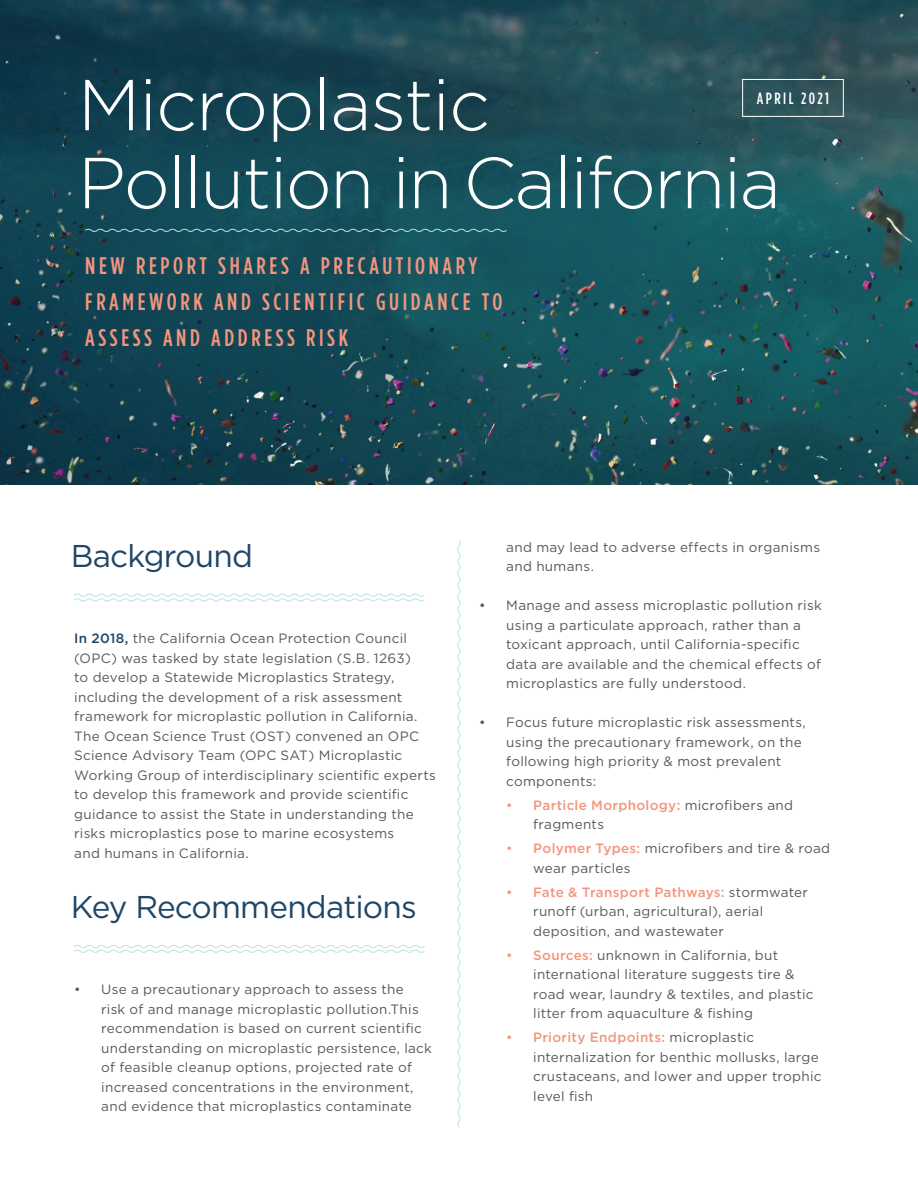
<style>
.page{position:relative;width:918px;height:1188px;background:#fff}
.page>*{position:absolute;margin:0;border:0;box-sizing:border-box;transform-origin:0 0}
.t1{font:300 72px "Gotham HTF";letter-spacing:-.025em;color:#fff}
.t2{font:31.5px "Gotham HTF";letter-spacing:-.025em;color:#1f4666}
.t3{font:500 condensed 24px/36px "Gotham HTF";letter-spacing:.15em;color:#f4957d}
.t4{font:500 condensed 16.35px "Gotham HTF";letter-spacing:.15em;color:#fff}
.t5{font:13.5px/19.5px "Gotham HTF";letter-spacing:.02em;color:#57585a}
.s1{font-weight:500;color:#1f4666}
.s2{color:#f4957d}
.s3{font-weight:500;color:#f4957d}
</style>
<div class="page">
<img style="left:0;top:0;width:918px;height:485px">
<div style="left:742px;top:79px;width:102px;height:38px;border:1px solid #fff"></div>
<svg style="left:84px;top:228px;width:424px;height:5px;background:#376e78"></svg>
<svg style="left:74px;top:593px;width:351px;height:9px"></svg>
<svg style="left:74px;top:945px;width:351px;height:8px"></svg>
<svg style="left:457px;top:540px;width:4px;height:588px"></svg>
<h1 class="t1" style="left:78px;top:66px;width:414px">Microplastic</h1>
<p class="t4" style="left:757px;top:89px;width:74px">APRIL 2021</p>
<h1 class="t1" style="left:78px;top:144px;width:705px">Pollution in California</h1>
<h2 class="t3" style="left:85px;top:247px;width:419px">NEW REPORT SHARES A PRECAUTIONARY<br>FRAMEWORK AND SCIENTIFIC GUIDANCE TO<br>ASSESS AND ADDRESS RISK</h2>
<h2 class="t2" style="left:71px;top:538px;width:184px">Background</h2>
<p class="t5" style="left:74px;top:629px;width:363px"><span class="s1">In 2018,</span> the California Ocean Protection Council (OPC) was tasked by state legislation (S.B. 1263)<br>to develop a Statewide Microplastics Strategy, including the development of a risk assessment framework for microplastic pollution in California.<br>The Ocean Science Trust (OST) convened an OPC Science Advisory Team (OPC SAT) Microplastic Working Group of interdisciplinary scientifc experts to develop this framework and provide scientifc guidance to assist the State in understanding the risks microplastics pose to marine ecosystems<br>and humans in California.</p>
<h2 class="t2" style="left:71px;top:889px;width:347px">Key Recommendations</h2>
<p class="t5" style="left:101px;top:979px;width:332px;text-indent:-27px">• Use a precautionary approach to assess the<br>risk of and manage microplastic pollution.This recommendation is based on current scientifc understanding on microplastic persistence, lack of feasible cleanup options, projected rate of increased concentrations in the environment, and evidence that microplastics contaminate</p>
<p class="t5" style="left:506px;top:537px;width:315px">and may lead to adverse effects in organisms and humans.</p>
<p class="t5" style="left:506px;top:595px;width:317px;text-indent:-27px">• Manage and assess microplastic pollution risk using a particulate approach, rather than a toxicant approach, until California-specifc data are available and the chemical effects of microplastics are fully understood.</p>
<p class="t5" style="left:506px;top:712px;width:301px;text-indent:-27px">• Focus future microplastic risk assessments, using the precautionary framework, on the following high priority &amp; most prevalent components:</p>
<p class="t5" style="left:533px;top:795px;width:262px;text-indent:-27px"><span class="s2">•</span> <span class="s3">Particle Morphology:</span> microfbers and fragments</p>
<p class="t5" style="left:533px;top:838px;width:298px;text-indent:-27px"><span class="s2">•</span> <span class="s3">Polymer Types:</span> microfbers and tire &amp; road wear particles</p>
<p class="t5" style="left:533px;top:882px;width:276px;text-indent:-27px"><span class="s2">•</span> <span class="s3">Fate &amp; Transport Pathways:</span> stormwater runoff (urban, agricultural), aerial deposition, and wastewater</p>
<p class="t5" style="left:533px;top:945px;width:282px;text-indent:-27px"><span class="s2">•</span> <span class="s3">Sources:</span> unknown in California, but international literature suggests tire &amp; road wear, laundry &amp; textiles, and plastic litter from aquaculture &amp; fshing</p>
<p class="t5" style="left:533px;top:1027px;width:290px;text-indent:-27px"><span class="s2">•</span> <span class="s3">Priority Endpoints:</span> microplastic internalization for benthic mollusks, large crustaceans, and lower and upper trophic level fsh</p>
</div>
